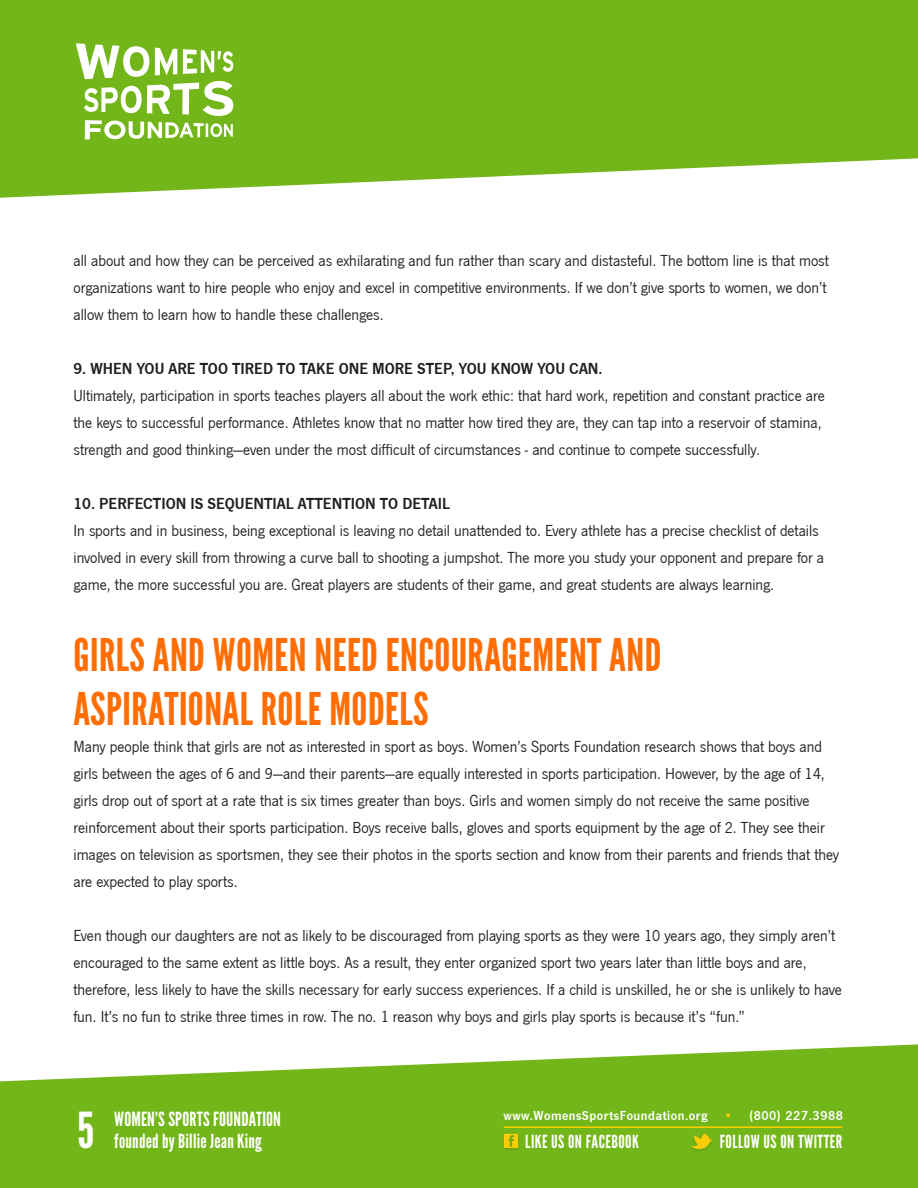
<style>
.page{position:relative;width:918px;height:1188px;background:#fff}
.page>*{position:absolute;margin:0;border:0;box-sizing:border-box;transform-origin:0 0}
.t1{font:49.5px "League Gothic";color:#fff}
.t2{font:45px/54px "League Gothic";letter-spacing:.01em;color:#ff6d03}
.t3{font:19.5px/22.5px "League Gothic";letter-spacing:.01em;color:#fff}
.t4{font:18px "League Gothic";letter-spacing:.025em;color:#fff}
.t5{font:16.5px/27px "News Got";color:#231f20}
.t6{font:16.5px "News Got Dem";color:#231f20}
.t7{font:13.5px "News Got Dem";letter-spacing:.04em;color:#fff}
.s1{color:#fc0}
</style>
<div class="page">
<svg style="left:0;top:0;width:918px;height:198px;background:#81be32"></svg>
<svg style="left:0;top:1044px;width:918px;height:144px;background:#84bf37"></svg>
<svg style="left:76px;top:43px;width:157px;height:96px"></svg>
<hr style="left:504px;top:1126px;width:338px;height:2px;background:#fc0">
<img style="left:501px;top:1132px;width:20px;height:20px">
<svg style="left:504px;top:1134px;width:14px;height:14px"></svg>
<img style="left:687px;top:1132px;width:29px;height:22px">
<svg style="left:690px;top:1134px;width:23px;height:18px"></svg>
<p class="t5" style="left:74px;top:247px;width:757px">all about and how they can be perceived as exhilarating and fun rather than scary and distasteful. The bottom line is that most organizations want to hire people who enjoy and excel in competitive environments. If we don’t give sports to women, we don’t allow them to learn how to handle these challenges.</p>
<p class="t6" style="left:74px;top:359px;width:531px">9. WHEN YOU ARE TOO TIRED TO TAKE ONE MORE STEP, YOU KNOW YOU CAN.</p>
<p class="t5" style="left:74px;top:382px;width:753px">Ultimately, participation in sports teaches players all about the work ethic: that hard work, repetition and constant practice are the keys to successful performance. Athletes know that no matter how tired they are, they can tap into a reservoir of stamina, strength and good thinking—even under the most difficult of circumstances - and continue to compete successfully.</p>
<p class="t6" style="left:74px;top:494px;width:378px">10. PERFECTION IS SEQUENTIAL ATTENTION TO DETAIL</p>
<p class="t5" style="left:74px;top:517px;width:752px">In sports and in business, being exceptional is leaving no detail unattended to. Every athlete has a precise checklist of details involved in every skill from throwing a curve ball to shooting a jumpshot. The more you study your opponent and prepare for a game, the more successful you are. Great players are students of their game, and great students are always learning.</p>
<p class="t2" style="left:74px;top:629px;width:590px">GIRLS AND WOMEN NEED ENCOURAGEMENT AND<br>ASPIRATIONAL ROLE MODELS</p>
<p class="t5" style="left:74px;top:733px;width:767px">Many people think that girls are not as interested in sport as boys. Women’s Sports Foundation research shows that boys and girls between the ages of 6 and 9—and their parents—are equally interested in sports participation. However, by the age of 14, girls drop out of sport at a rate that is six times greater than boys. Girls and women simply do not receive the same positive reinforcement about their sports participation. Boys receive balls, gloves and sports equipment by the age of 2. They see their images on television as sportsmen, they see their photos in the sports section and know from their parents and friends that they are expected to play sports.</p>
<p class="t5" style="left:74px;top:922px;width:770px">Even though our daughters are not as likely to be discouraged from playing sports as they were 10 years ago, they simply aren’t encouraged to the same extent as little boys. As a result, they enter organized sport two years later than little boys and are, therefore, less likely to have the skills necessary for early success experiences. If a child is unskilled, he or she is unlikely to have fun. It’s no fun to strike three times in row. The no. 1 reason why boys and girls play sports is because it’s “fun.”</p>
<h1 class="t1" style="left:77px;top:1102px;width:19px">5</h1>
<p class="t3" style="left:114px;top:1108px;width:168px">WOMEN’S SPORTS FOUNDATION founded by Billie Jean King</p>
<p class="t7" style="left:503px;top:1108px;width:341px">www.WomensSportsFoundation.org <span class="s1">•</span> (800) 227.3988</p>
<p class="t4" style="left:525px;top:1131px;width:115px">LIKE US ON FACEBOOK</p>
<p class="t4" style="left:720px;top:1131px;width:124px">FOLLOW US ON TWITTER</p>
</div>
